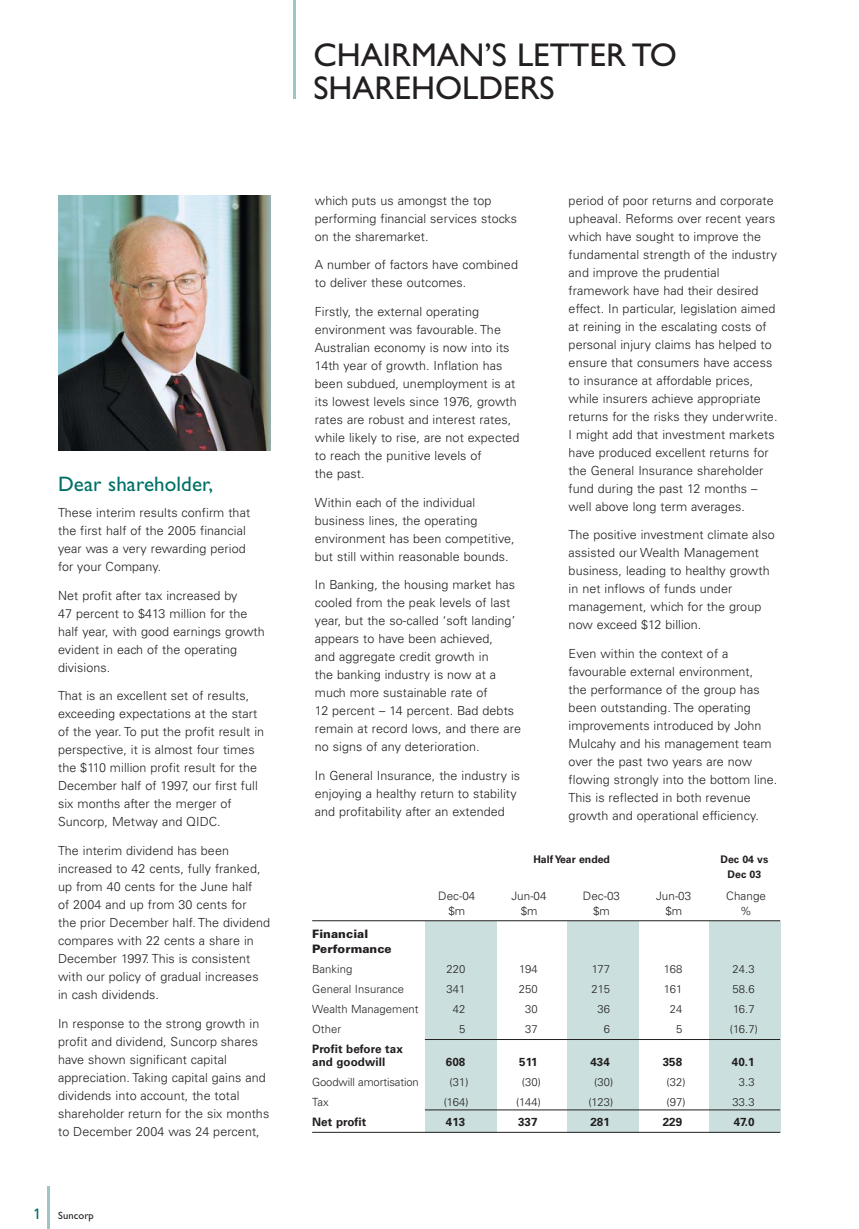
<style>
.page{position:relative;width:859px;height:1229px;background:#fff}
.page>*{position:absolute;margin:0;border:0;box-sizing:border-box;transform-origin:0 0}
.t1{font:33px/33px "Gill Sans";color:#231f20}
.t2{font:21px "Gill Sans";letter-spacing:.005em;color:#006f66}
.t3{font:300 12.6px/18px "Univers";letter-spacing:.005em;color:#231f20}
.t4{font:700 11.7px/13.5px "Univers";letter-spacing:.005em;color:#231f20}
.t5{font:300 11.7px "Univers";letter-spacing:.005em;color:#231f20}
.t6{font:900 11.7px/15px "Univers";letter-spacing:.005em;color:#231f20}
.t7{font:300 11.25px "Univers";letter-spacing:.005em;color:#231f20}
.t8{font:700 10.5px/15px "Univers";color:#231f20;text-align:center}
.t9{font:10.5px "Gill Sans";letter-spacing:.01em;color:#231f20}
.s1{font-family:"Frutiger";font-size:15px;color:#006f66}
</style>
<div class="page">
<hr style="left:293px;top:0;width:2px;height:99px;background:#9dc6c3">
<hr style="left:47px;top:1186px;width:3px;height:43px;background:#9dc6c3">
<img style="left:58px;top:196px;width:213px;height:255px">
<div style="left:425px;top:921px;width:71px;height:211px;background:#cbe0de"></div>
<div style="left:708px;top:921px;width:72px;height:211px;background:#cbe0de"></div>
<div style="left:567px;top:921px;width:71px;height:211px;background:#cbe0de"></div>
<hr style="left:312px;top:920px;width:468px;height:1px;background:#231f20">
<hr style="left:425px;top:1039px;width:355px;height:1px;background:#231f20">
<hr style="left:425px;top:1110px;width:355px;height:1px;background:#231f20">
<hr style="left:312px;top:1132px;width:468px;height:1px;background:#231f20">
<h2 class="t2" style="left:58px;top:476px;width:156px">Dear shareholder,</h2>
<p class="t3" style="left:58px;top:505px;width:193px">These interim results confirm that the first half of the 2005 financial year was a very rewarding period for your Company.</p>
<p class="t3" style="left:58px;top:587px;width:208px">Net profit after tax increased by<br>47 percent to $413 million for the half year, with good earnings growth evident in each of the operating divisions.</p>
<p class="t3" style="left:58px;top:688px;width:207px">That is an excellent set of results, exceeding expectations at the start of the year. To put the profit result in perspective, it is almost four times the $110 million profit result for the December half of 1997, our first full six months after the merger of Suncorp, Metway and QIDC.</p>
<p class="t3" style="left:58px;top:843px;width:213px">The interim dividend has been increased to 42 cents, fully franked, up from 40 cents for the June half<br>of 2004 and up from 30 cents for<br>the prior December half. The dividend compares with 22 cents a share in<br>December 1997. This is consistent with our policy of gradual increases in cash dividends.</p>
<p class="t3" style="left:58px;top:1015px;width:213px">In response to the strong growth in profit and dividend, Suncorp shares have shown significant capital appreciation. Taking capital gains and dividends into account, the total shareholder return for the six months to December 2004 was 24 percent,</p>
<p class="t9" style="left:33px;top:1212px;width:63px"><span class="s1">1</span> Suncorp</p>
<h1 class="t1" style="left:313px;top:42px;width:365px">CHAIRMAN’S LETTER TO<br>SHAREHOLDERS</h1>
<p class="t3" style="left:315px;top:192px;width:204px">which puts us amongst the top performing financial services stocks on the sharemarket.</p>
<p class="t3" style="left:315px;top:257px;width:204px">A number of factors have combined to deliver these outcomes.</p>
<p class="t3" style="left:315px;top:304px;width:206px">Firstly, the external operating environment was favourable. The<br>Australian economy is now into its<br>14th year of growth. Inflation has been subdued, unemployment is at its lowest levels since 1976, growth rates are robust and interest rates, while likely to rise, are not expected to reach the punitive levels of<br>the past.</p>
<p class="t3" style="left:315px;top:494px;width:201px">Within each of the individual business lines, the operating environment has been competitive, but still within reasonable bounds.</p>
<p class="t3" style="left:315px;top:577px;width:208px">In Banking, the housing market has cooled from the peak levels of last year, but the so-called ‘soft landing’ appears to have been achieved,<br>and aggregate credit growth in<br>the banking industry is now at a much more sustainable rate of<br>12 percent – 14 percent. Bad debts remain at record lows, and there are no signs of any deterioration.</p>
<p class="t3" style="left:315px;top:768px;width:207px">In General Insurance, the industry is enjoying a healthy return to stability and profitability after an extended</p>
<p class="t3" style="left:568px;top:192px;width:210px">period of poor returns and corporate upheaval. Reforms over recent years which have sought to improve the fundamental strength of the industry and improve the prudential framework have had their desired effect. In particular, legislation aimed at reining in the escalating costs of personal injury claims has helped to ensure that consumers have access to insurance at affordable prices, while insurers achieve appropriate returns for the risks they underwrite.<br>I might add that investment markets have produced excellent returns for the General Insurance shareholder fund during the past 12 months – well above long term averages.</p>
<p class="t3" style="left:568px;top:527px;width:207px">The positive investment climate also assisted our Wealth Management business, leading to healthy growth in net inflows of funds under management, which for the group now exceed $12 billion.</p>
<p class="t3" style="left:568px;top:646px;width:210px">Even within the context of a favourable external environment,<br>the performance of the group has been outstanding. The operating improvements introduced by John Mulcahy and his management team over the past two years are now flowing strongly into the bottom line.<br>This is reflected in both revenue growth and operational efficiency.</p>
<p class="t8" style="left:533px;top:853px;width:78px">Half Year ended</p>
<p class="t8" style="left:720px;top:853px;width:49px">Dec 04 vs<br>Dec 03</p>
<p class="t5" style="left:438px;top:891px;width:39px">Dec-04</p>
<p class="t5" style="left:511px;top:891px;width:36px">Jun-04</p>
<p class="t5" style="left:583px;top:891px;width:39px">Dec-03</p>
<p class="t5" style="left:656px;top:891px;width:36px">Jun-03</p>
<p class="t5" style="left:726px;top:891px;width:41px">Change</p>
<p class="t5" style="left:448px;top:906px;width:18px">$m</p>
<p class="t5" style="left:520px;top:906px;width:18px">$m</p>
<p class="t5" style="left:593px;top:906px;width:18px">$m</p>
<p class="t5" style="left:665px;top:906px;width:18px">$m</p>
<p class="t5" style="left:740px;top:906px;width:13px">%</p>
<p class="t6" style="left:312px;top:927px;width:81px">Financial<br>Performance</p>
<p class="t7" style="left:312px;top:965px;width:42px">Banking</p>
<p class="t7" style="left:446px;top:965px;width:20px">220</p>
<p class="t7" style="left:519px;top:965px;width:20px">194</p>
<p class="t7" style="left:592px;top:965px;width:20px">177</p>
<p class="t7" style="left:664px;top:965px;width:20px">168</p>
<p class="t7" style="left:732px;top:965px;width:24px">24.3</p>
<p class="t7" style="left:312px;top:985px;width:93px">General Insurance</p>
<p class="t7" style="left:446px;top:985px;width:20px">341</p>
<p class="t7" style="left:518px;top:985px;width:20px">250</p>
<p class="t7" style="left:591px;top:985px;width:20px">215</p>
<p class="t7" style="left:664px;top:985px;width:20px">161</p>
<p class="t7" style="left:732px;top:985px;width:24px">58.6</p>
<p class="t7" style="left:312px;top:1005px;width:108px">Wealth Management</p>
<p class="t7" style="left:452px;top:1005px;width:14px">42</p>
<p class="t7" style="left:525px;top:1005px;width:14px">30</p>
<p class="t7" style="left:597px;top:1005px;width:14px">36</p>
<p class="t7" style="left:669px;top:1005px;width:14px">24</p>
<p class="t7" style="left:733px;top:1005px;width:23px">16.7</p>
<p class="t7" style="left:312px;top:1024px;width:30px">Other</p>
<p class="t7" style="left:459px;top:1024px;width:8px">5</p>
<p class="t7" style="left:525px;top:1024px;width:14px">37</p>
<p class="t7" style="left:603px;top:1024px;width:8px">6</p>
<p class="t7" style="left:676px;top:1024px;width:8px">5</p>
<p class="t7" style="left:729px;top:1024px;width:29px">(16.7)</p>
<p class="t4" style="left:312px;top:1043px;width:92px">Profit before tax and goodwill</p>
<p class="t4" style="left:446px;top:1056px;width:21px">608</p>
<p class="t4" style="left:519px;top:1056px;width:20px">511</p>
<p class="t4" style="left:590px;top:1056px;width:21px">434</p>
<p class="t4" style="left:662px;top:1056px;width:21px">358</p>
<p class="t4" style="left:731px;top:1056px;width:24px">40.1</p>
<p class="t7" style="left:312px;top:1078px;width:108px">Goodwill amortisation</p>
<p class="t7" style="left:449px;top:1078px;width:20px">(31)</p>
<p class="t7" style="left:522px;top:1078px;width:20px">(30)</p>
<p class="t7" style="left:594px;top:1078px;width:20px">(30)</p>
<p class="t7" style="left:666px;top:1078px;width:20px">(32)</p>
<p class="t7" style="left:738px;top:1078px;width:17px">3.3</p>
<p class="t7" style="left:312px;top:1098px;width:18px">Tax</p>
<p class="t7" style="left:444px;top:1098px;width:26px">(164)</p>
<p class="t7" style="left:516px;top:1098px;width:26px">(144)</p>
<p class="t7" style="left:588px;top:1098px;width:26px">(123)</p>
<p class="t7" style="left:666px;top:1098px;width:20px">(97)</p>
<p class="t7" style="left:732px;top:1098px;width:24px">33.3</p>
<p class="t4" style="left:312px;top:1116px;width:56px">Net profit</p>
<p class="t4" style="left:446px;top:1116px;width:21px">413</p>
<p class="t4" style="left:518px;top:1116px;width:21px">337</p>
<p class="t4" style="left:590px;top:1116px;width:21px">281</p>
<p class="t4" style="left:662px;top:1116px;width:21px">229</p>
<p class="t4" style="left:733px;top:1116px;width:22px">47.0</p>
</div>
